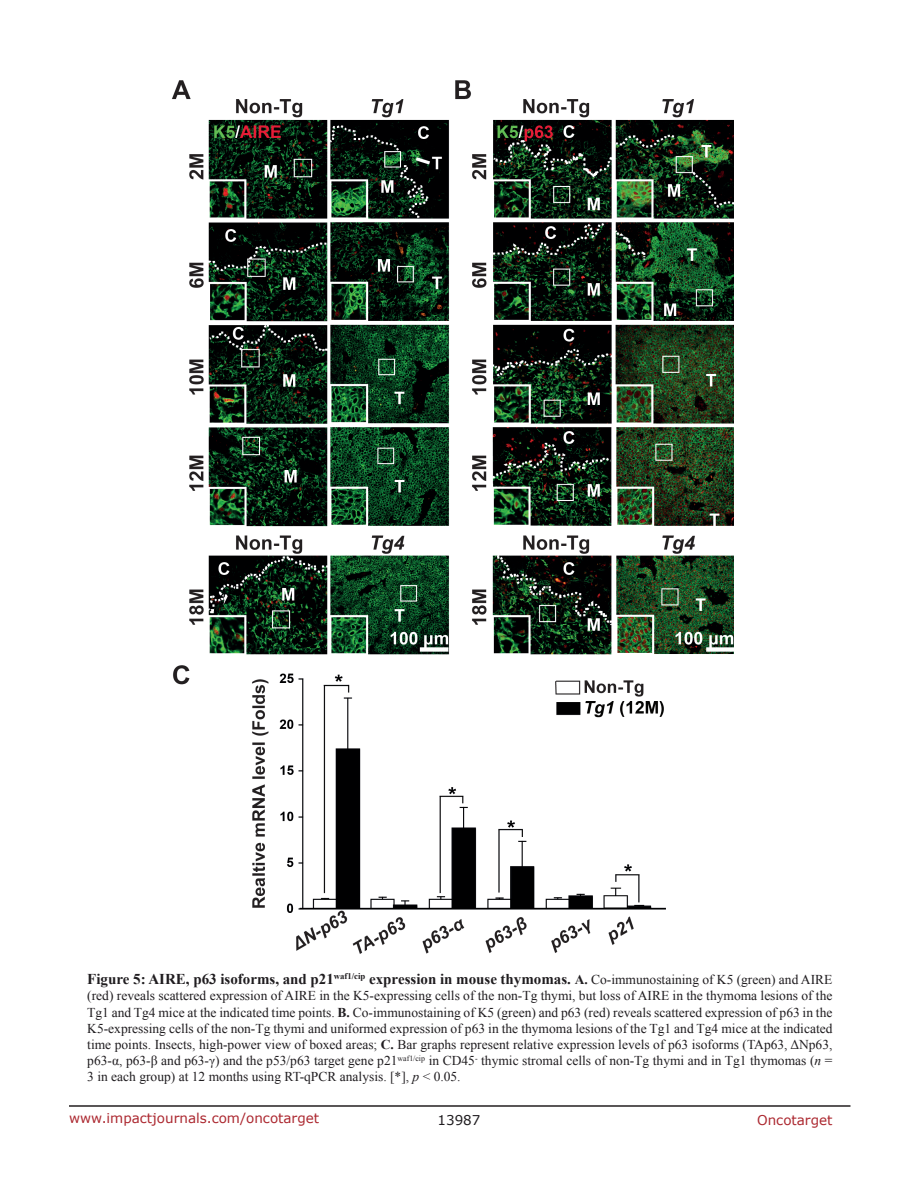
<style>
.page{position:relative;width:918px;height:1188px;background:#fff}
.page>*{position:absolute;margin:0;border:0;box-sizing:border-box;transform-origin:0 0}
.t1{font:700 15px "Times New Roman";color:#201d20}
.t2{font:13.5px/16.2px "Times New Roman";color:#201d20;text-align:justify}
.t3{font:13.5px "Verdana";color:#ac2830}
.t4{font:13.5px "Verdana";color:#201d20}
.s1{font-size:13.5px}
.s2{font-weight:400;font-size:13.5px}
.s3{font-weight:700}
.s4{font-style:italic}
</style>
<div class="page">
<hr style="left:69px;top:1105px;width:781px;height:2px;background:#231f20">
<img style="left:172px;top:80px;width:561px;height:874px">
<p class="t1" style="left:87px;top:969px;width:747px">Figure 5: AIRE, p63 isoforms, and p21<sup>waf1/cip</sup> expression in mouse thymomas. <span class="s1">A.</span> <span class="s2">Co-immunostaining of K5 (green) and AIRE</span></p>
<p class="t2" style="left:87px;top:988px;width:747px">(red) reveals scattered expression of AIRE in the K5-expressing cells of the non-Tg thymi, but loss of AIRE in the thymoma lesions of the Tg1 and Tg4 mice at the indicated time points. <span class="s3">B.</span> Co-immunostaining of K5 (green) and p63 (red) reveals scattered expression of p63 in the K5-expressing cells of the non-Tg thymi and uniformed expression of p63 in the thymoma lesions of the Tg1 and Tg4 mice at the indicated time points. Insects, high-power view of boxed areas; <span class="s3">C.</span> Bar graphs represent relative expression levels of p63 isoforms (TAp63, ΔNp63, p63-α, p63-β and p63-γ) and the p53/p63 target gene p21<sup>waf1/cip</sup> in CD45<sup>-</sup> thymic stromal cells of non-Tg thymi and in Tg1 thymomas (<span class="s4">n</span> = 3 in each group) at 12 months using RT-qPCR analysis. [*], <span class="s4">p</span> &lt; 0.05.</p>
<p class="t3" style="left:69px;top:1109px;width:252px">www.impactjournals.com/oncotarget</p>
<p class="t4" style="left:438px;top:1111px;width:44px">13987</p>
<p class="t3" style="left:757px;top:1111px;width:77px">Oncotarget</p>
</div>
